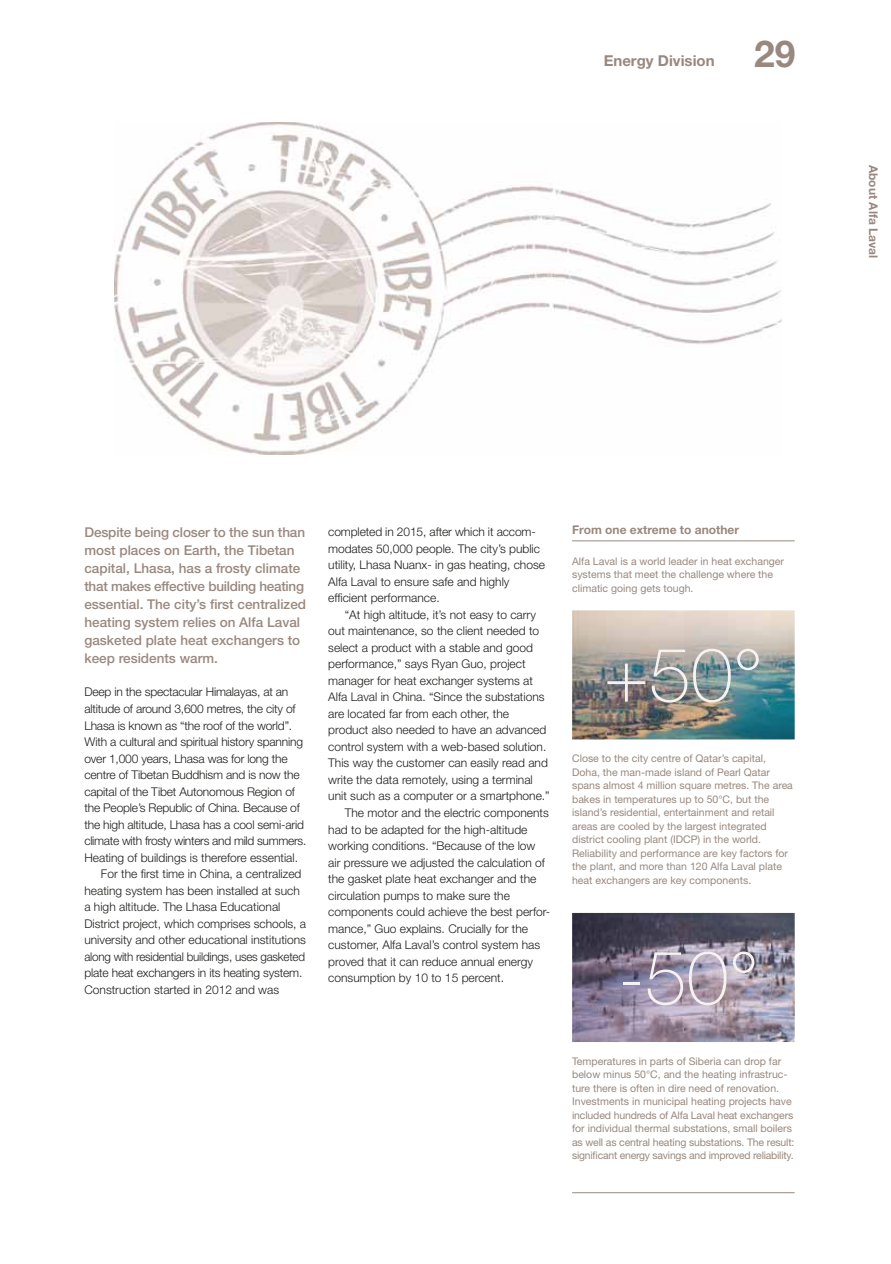
<style>
.page{position:relative;width:891px;height:1264px;background:#fff}
.page>*{position:absolute;margin:0;border:0;box-sizing:border-box;transform-origin:0 0}
.t1{font:100 75.45px "Helvetica Neue LT Std";color:#f6f2f1}
.t2{font:100 75.15px "Helvetica Neue LT Std";color:#f6f2f1}
.t3{font:700 37.2px "Helvetica Neue LT Std";color:#99887e}
.t4{font:700 15px "Helvetica Neue LT Std";color:#99887e}
.t5{font:500 13.5px/18px "Helvetica Neue LT Std";color:#99887e}
.t6{font:300 12px/16.5px "Helvetica Neue LT Std";color:#1d1d1b}
.t7{font:300 12px "Helvetica Neue LT Std";letter-spacing:-.02em;color:#1d1d1b}
.t8{font:300 12px "Helvetica Neue LT Std";letter-spacing:-.025em;color:#1d1d1b}
.t9{font:700 12px "Helvetica Neue LT Std";color:#99887e}
.t10{font:10.5px/13.5px "Helvetica Neue LT Std";color:#99887e}
</style>
<div class="page">
<hr style="left:572px;top:1191px;width:222px;height:1px;background:#99887e">
<hr style="left:572px;top:540px;width:222px;height:1px;background:#99887e">
<img style="left:572px;top:610px;width:222px;height:129px">
<img style="left:572px;top:912px;width:222px;height:129px">
<img style="left:114px;top:122px;width:668px;height:332px">
<p class="t4" style="left:604px;top:55px;width:112px">Energy Division</p>
<h3 class="t3" style="left:754px;top:41px;width:43px">29</h3>
<p class="t9" style="left:877px;top:165px;width:95px;rotate:90deg">About Alfa Laval</p>
<p class="t5" style="left:84px;top:525px;width:223px">Despite being closer to the sun than most places on Earth, the Tibetan capital, Lhasa, has a frosty climate that makes effective building heating essential. The city’s first centralized heating system relies on Alfa Laval gasketed plate heat exchangers to keep residents warm.</p>
<p class="t6" style="left:84px;top:685px;width:205px">Deep in the spectacular Himalayas, at an</p>
<p class="t6" style="left:84px;top:701px;width:213px">altitude of around 3,600 metres, the city of</p>
<p class="t6" style="left:84px;top:718px;width:209px">Lhasa is known as “the roof of the world”.</p>
<p class="t6" style="left:84px;top:734px;width:220px">With a cultural and spiritual history spanning</p>
<p class="t6" style="left:84px;top:751px;width:205px">over 1,000 years, Lhasa was for long the</p>
<p class="t6" style="left:84px;top:767px;width:217px">centre of Tibetan Buddhism and is now the</p>
<p class="t6" style="left:84px;top:784px;width:212px">capital of the Tibet Autonomous Region of</p>
<p class="t6" style="left:84px;top:800px;width:217px">the People’s Republic of China. Because of</p>
<p class="t6" style="left:84px;top:817px;width:221px">the high altitude, Lhasa has a cool semi-arid</p>
<p class="t8" style="left:84px;top:836px;width:223px">climate with frosty winters and mild summers.</p>
<p class="t6" style="left:84px;top:850px;width:215px">Heating of buildings is therefore essential.</p>
<p class="t6" style="left:101px;top:866px;width:202px">For the first time in China, a centralized</p>
<p class="t6" style="left:84px;top:883px;width:217px">heating system has been installed at such</p>
<p class="t6" style="left:84px;top:899px;width:198px">a high altitude. The Lhasa Educational</p>
<p class="t6" style="left:84px;top:916px;width:223px">District project, which comprises schools, a</p>
<p class="t6" style="left:84px;top:932px;width:223px">university and other educational institutions</p>
<p class="t7" style="left:84px;top:951px;width:222px">along with residential buildings, uses gasketed</p>
<p class="t6" style="left:84px;top:965px;width:219px">plate heat exchangers in its heating system.</p>
<p class="t6" style="left:84px;top:982px;width:196px">Construction started in 2012 and was</p>
<p class="t6" style="left:328px;top:525px;width:218px">completed in 2015, after which it accom&shy;modates 50,000 people. The city’s public utility, Lhasa Nuanx- in gas heating, chose Alfa Laval to ensure safe and highly efficient performance.</p>
<p class="t6" style="left:345px;top:607px;width:193px">“At high altitude, it’s not easy to carry</p>
<p class="t6" style="left:328px;top:624px;width:212px">out maintenance, so the client needed to</p>
<p class="t6" style="left:328px;top:640px;width:206px">select a product with a stable and good</p>
<p class="t6" style="left:328px;top:657px;width:199px">performance,” says Ryan Guo, project</p>
<p class="t6" style="left:328px;top:673px;width:206px">manager for heat exchanger systems at</p>
<p class="t6" style="left:328px;top:690px;width:218px">Alfa Laval in China. “Since the substations</p>
<p class="t6" style="left:328px;top:706px;width:182px">are located far from each other, the</p>
<p class="t6" style="left:328px;top:723px;width:220px">product also needed to have an advanced</p>
<p class="t6" style="left:328px;top:739px;width:220px">control system with a web-based solution.</p>
<p class="t6" style="left:328px;top:756px;width:221px">This way the customer can easily read and</p>
<p class="t6" style="left:328px;top:772px;width:206px">write the data remotely, using a terminal</p>
<p class="t6" style="left:328px;top:789px;width:223px">unit such as a computer or a smartphone.”</p>
<p class="t6" style="left:345px;top:805px;width:206px">The motor and the electric components</p>
<p class="t6" style="left:328px;top:822px;width:201px">had to be adapted for the high-altitude</p>
<p class="t6" style="left:328px;top:838px;width:209px">working conditions. “Because of the low</p>
<p class="t6" style="left:328px;top:855px;width:218px">air pressure we adjusted the calculation of</p>
<p class="t6" style="left:328px;top:871px;width:210px">the gasket plate heat exchanger and the</p>
<p class="t6" style="left:328px;top:888px;width:183px">circulation pumps to make sure the</p>
<p class="t6" style="left:328px;top:904px;width:224px">components could achieve the best perfor-</p>
<p class="t6" style="left:328px;top:921px;width:201px">mance,” Guo explains. Crucially for the</p>
<p class="t6" style="left:328px;top:937px;width:213px">customer, Alfa Laval’s control system has</p>
<p class="t6" style="left:328px;top:954px;width:206px">proved that it can reduce annual energy</p>
<p class="t6" style="left:328px;top:970px;width:177px">consumption by 10 to 15 percent.</p>
<p class="t9" style="left:572px;top:525px;width:168px">From one extreme to another</p>
<p class="t10" style="left:572px;top:555px;width:213px">Alfa Laval is a world leader in heat exchanger systems that meet the challenge where the climatic going gets tough.</p>
<h1 class="t1" style="left:604px;top:647px;width:161px">+50°</h1>
<p class="t10" style="left:572px;top:753px;width:222px">Close to the city centre of Qatar’s capital, Doha, the man-made island of Pearl Qatar spans almost 4 million square metres. The area bakes in temperatures up to 50°C, but the island’s residential, entertainment and retail areas are cooled by the largest integrated district cooling plant (IDCP) in the world.<br>Reliability and performance are key factors for the plant, and more than 120 Alfa Laval plate heat exchangers are key components.</p>
<h2 class="t2" style="left:618px;top:950px;width:142px">-50°</h2>
<p class="t10" style="left:572px;top:1055px;width:224px">Temperatures in parts of Siberia can drop far below minus 50°C, and the heating infrastruc&shy;ture there is often in dire need of renovation.<br>Investments in municipal heating projects have included hundreds of Alfa Laval heat exchangers for individual thermal substations, small boilers as well as central heating substations. The result: significant energy savings and improved reliability.</p>
</div>
